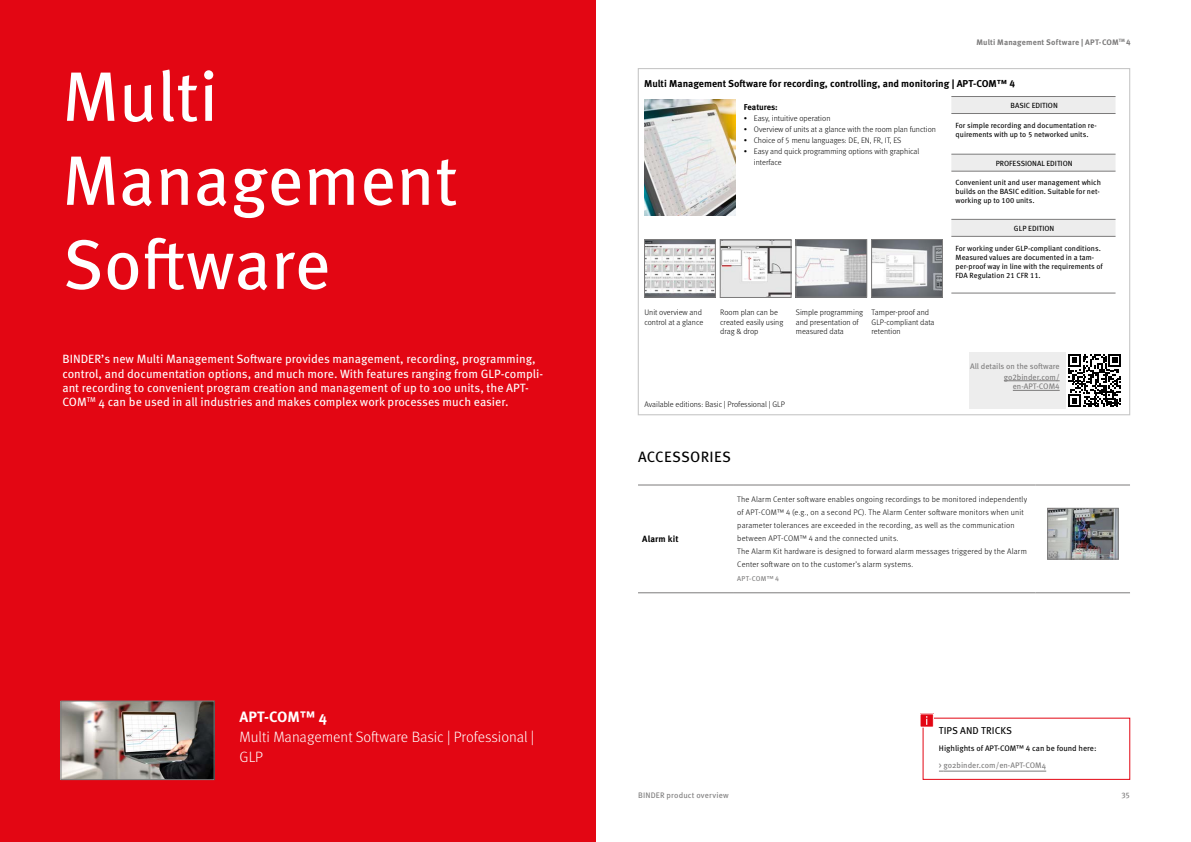
<style>
.page{position:relative;width:1191px;height:842px;background:#fff}
.page>*{position:absolute;margin:0;border:0;box-sizing:border-box;transform-origin:0 0}
.t1{font:70px/84px "Meta Pro";color:#fff}
.t2{font:300 15px/20px "Meta Pro";color:#fff}
.t3{font:15px "Meta Pro";letter-spacing:.015em;color:#000}
.t4{font:700 15px "Meta Pro";letter-spacing:-.005em;color:#fff}
.t5{font:12px/14.4px "Meta Pro";color:#fff}
.t6{font:700 10px "Meta Pro";color:#000}
.t7{font:10px "Meta Pro";letter-spacing:.01em;color:#000}
.t8{font:700 9px "Meta Pro";letter-spacing:.01em;color:#000}
.t9{font:700 8.5px "Meta Pro";letter-spacing:-.01em;color:#000}
.t10{font:300 8px/9.6px "Meta Pro";color:#000}
.t11{font:300 8px/13px "Meta Pro";letter-spacing:.02em;color:#000}
.t12{font:8px/11px "Meta Pro";color:#7c7b7b;text-align:right}
.t13{font:8px "Meta Pro";color:#000}
.t14{font:700 8px "Meta Pro";letter-spacing:.02em;color:#7c7b7b}
.t15{font:8px "Meta Pro";letter-spacing:.02em;color:#7c7b7b}
.t16{font:7.5px/9px "Meta Pro";color:#000}
.t17{font:7px "Meta Pro";letter-spacing:.04em;color:#7c7b7b}
</style>
<div class="page">
<div style="left:969px;top:352px;width:153px;height:57px;background:#ededed"></div>
<div style="left:0;top:0;width:595px;height:842px;background:#e30613"></div>
<img style="left:63px;top:703px;width:149px;height:75px">
<div style="left:61px;top:701px;width:153px;height:79px;border:1px solid #7c7b7b"></div>
<img style="left:646px;top:241px;width:67px;height:54px">
<div style="left:644px;top:239px;width:71px;height:58px;border:1px solid #7c7b7b"></div>
<img style="left:722px;top:241px;width:67px;height:55px">
<div style="left:720px;top:239px;width:71px;height:59px;border:1px solid #7c7b7b"></div>
<img style="left:797px;top:241px;width:68px;height:54px">
<div style="left:795px;top:239px;width:72px;height:58px;border:1px solid #7c7b7b"></div>
<img style="left:873px;top:241px;width:67px;height:54px">
<div style="left:871px;top:239px;width:71px;height:58px;border:1px solid #7c7b7b"></div>
<img style="left:644px;top:99px;width:91px;height:117px">
<svg style="left:951px;top:97px;width:164px;height:139px"></svg>
<hr style="left:951px;top:96px;width:164px;height:1px;background:#7c7b7b">
<hr style="left:951px;top:113px;width:164px;height:1px;background:#7c7b7b">
<hr style="left:951px;top:154px;width:164px;height:1px;background:#7c7b7b">
<hr style="left:951px;top:171px;width:164px;height:1px;background:#7c7b7b">
<hr style="left:951px;top:219px;width:164px;height:1px;background:#7c7b7b">
<hr style="left:951px;top:236px;width:164px;height:1px;background:#7c7b7b">
<hr style="left:951px;top:293px;width:164px;height:1px;background:#7c7b7b">
<hr style="left:943px;top:771px;width:103px;height:1px;background:#7c7b7b">
<div style="left:922px;top:718px;width:208px;height:62px;border:1px solid #e30613"></div>
<div style="left:920px;top:714px;width:13px;height:13px;background:#e30613"></div>
<div style="left:919px;top:713px;width:15px;height:15px;border:1px solid #fff"></div>
<hr style="left:1004px;top:380px;width:55px;height:1px;background:#7c7b7b">
<hr style="left:1012px;top:390px;width:47px;height:1px;background:#7c7b7b">
<hr style="left:638px;top:485px;width:95px;height:1px;background:#7c7b7b">
<hr style="left:638px;top:592px;width:95px;height:1px;background:#7c7b7b">
<hr style="left:733px;top:485px;width:302px;height:1px;background:#7c7b7b">
<hr style="left:1035px;top:485px;width:95px;height:1px;background:#7c7b7b">
<hr style="left:733px;top:592px;width:302px;height:1px;background:#7c7b7b">
<hr style="left:1035px;top:592px;width:95px;height:1px;background:#7c7b7b">
<img style="left:1049px;top:510px;width:67px;height:47px">
<div style="left:1047px;top:508px;width:71px;height:51px;border:1px solid #7c7b7b"></div>
<div style="left:1066px;top:352px;width:57px;height:57px;background:#fff"></div>
<svg style="left:1068px;top:354px;width:53px;height:53px"></svg>
<h1 class="t1" style="left:62px;top:50px;width:397px">Multi<br>Management<br>Software</h1>
<p class="t5" style="left:62px;top:351px;width:482px">BINDER’s new Multi Management Software provides management, recording, programming, control, and documentation options, and much more. With features ranging from GLP-compli&shy;ant recording to convenient program creation and management of up to 100 units, the APT-COM<sup>TM</sup> 4 can be used in all industries and makes complex work processes much easier.</p>
<h2 class="t4" style="left:240px;top:705px;width:89px">APT-COM™ 4</h2>
<h2 class="t2" style="left:240px;top:726px;width:296px">Multi Management Software Basic | Professional |<br>GLP</h2>
<p class="t14" style="left:976px;top:36px;width:156px">Multi Management Software | APT-COM<sup>TM</sup> 4</p>
<p class="t6" style="left:644px;top:75px;width:372px">Multi Management Software for recording, controlling, and monitoring | APT-COM™ 4</p>
<p class="t9" style="left:744px;top:101px;width:35px">Features:</p>
<p class="t10" style="left:744px;top:113px;width:88px">• Easy, intuitive operation</p>
<p class="t10" style="left:744px;top:124px;width:194px">• Overview of units at a glance with the room plan function</p>
<p class="t10" style="left:744px;top:135px;width:159px">• Choice of 5 menu languages: DE, EN, FR, IT, ES</p>
<p class="t10" style="left:754px;top:146px;width:167px;line-height:11px;text-indent:-10px">• Easy and quick programming options with graphical interface</p>
<p class="t10" style="left:644px;top:307px;width:60px">Unit overview and control at a glance</p>
<p class="t10" style="left:720px;top:307px;width:65px">Room plan can be created easily using drag &amp; drop</p>
<p class="t10" style="left:796px;top:307px;width:69px">Simple programming and presentation of measured data</p>
<p class="t10" style="left:871px;top:307px;width:64px">Tamper-proof and<br>GLP-compliant data retention</p>
<p class="t10" style="left:644px;top:399px;width:142px">Available editions: Basic | Professional | GLP</p>
<h2 class="t3" style="left:638px;top:445px;width:94px">ACCESSORIES</h2>
<p class="t16" style="left:1010px;top:100px;width:49px">BASIC EDITION</p>
<p class="t16" style="left:955px;top:120px;width:143px">For simple recording and documentation re&shy;quirements with up to 5 networked units.</p>
<p class="t16" style="left:995px;top:158px;width:78px">PROFESSIONAL EDITION</p>
<p class="t16" style="left:955px;top:178px;width:147px">Convenient unit and user management which builds on the BASIC edition. Suitable for net&shy;working up to 100 units.</p>
<p class="t16" style="left:1014px;top:223px;width:42px">GLP EDITION</p>
<p class="t16" style="left:955px;top:243px;width:149px">For working under GLP-compliant conditions.<br>Measured values are documented in a tam&shy;per-proof way in line with the requirements of FDA Regulation 21 CFR 11.</p>
<p class="t12" style="left:970px;top:360px;width:91px">All details on the software go2binder.com/</p>
<p class="t12" style="left:1012px;top:381px;width:48px">en-APT-COM4</p>
<p class="t8" style="left:642px;top:532px;width:38px">Alarm kit</p>
<p class="t11" style="left:737px;top:493px;width:291px">The Alarm Center software enables ongoing recordings to be monitored independently of APT-COM™ 4 (e.g., on a second PC). The Alarm Center software monitors when unit parameter tolerances are exceeded in the recording, as well as the communication between APT-COM™ 4 and the connected units.<br>The Alarm Kit hardware is designed to forward alarm messages triggered by the Alarm Center software on to the customer’s alarm systems.</p>
<p class="t17" style="left:737px;top:574px;width:43px">APT-COM™ 4</p>
<p class="t7" style="left:939px;top:723px;width:75px">TIPS AND TRICKS</p>
<p class="t13" style="left:939px;top:742px;width:159px">Highlights of APT-COM™ 4 can be found here:</p>
<p class="t12" style="left:939px;top:759px;width:109px">&gt; go2binder.com/en-APT-COM4</p>
<p class="t15" style="left:638px;top:789px;width:92px">BINDER product overview</p>
<p class="t12" style="left:1121px;top:789px;width:10px">35</p>
</div>
